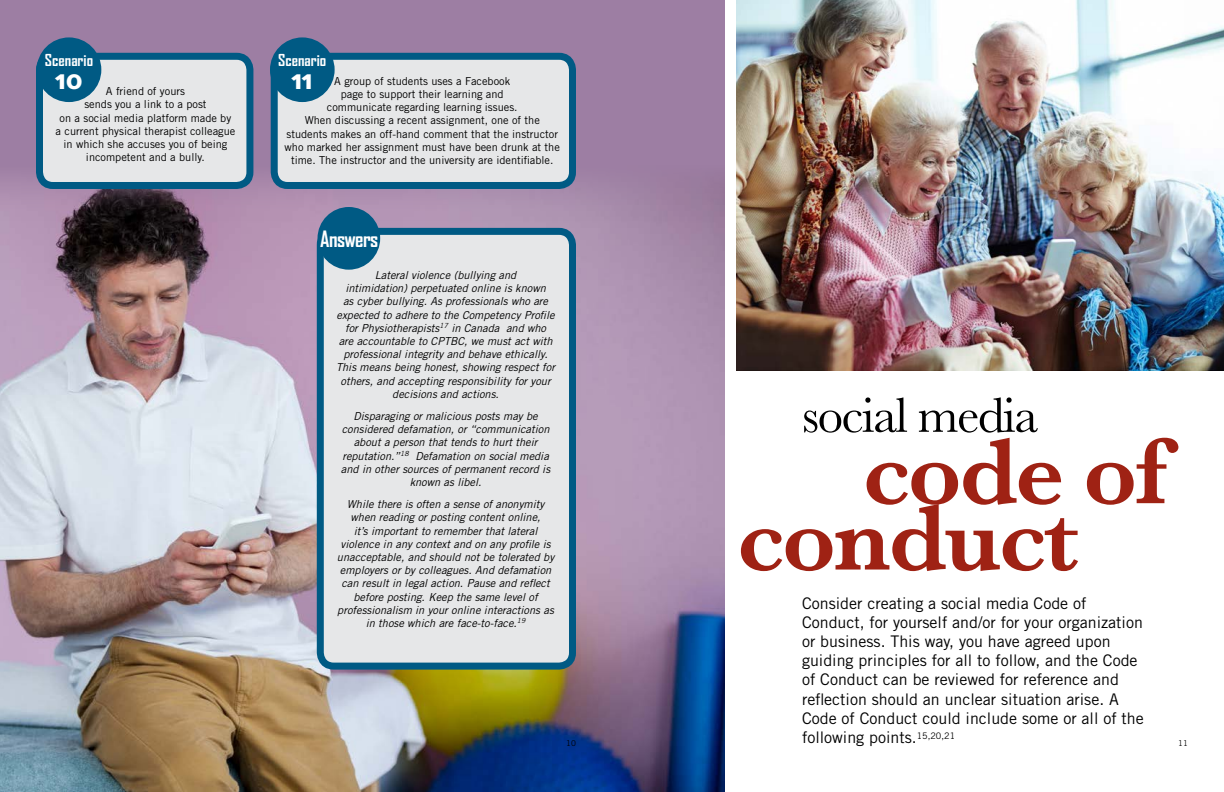
<style>
.page{position:relative;width:1224px;height:792px;background:#fff}
.page>*{position:absolute;margin:0;border:0;box-sizing:border-box;transform-origin:0 0}
.t1{font:600 97.1px "Baskerville";letter-spacing:-.03em;color:#9f2214}
.t2{font:51.1px "Baskerville";letter-spacing:-.03em;color:#000}
.t3{font:800 27.7px "Amb Newut Plain";color:#fff}
.t4{font:21.6px "Agency FB Bold";letter-spacing:-.03em;color:#fff}
.t5{font:16px/19.2px "Trade Gothic";color:#000}
.t6{font:15.8px "Agency FB Bold";color:#fff}
.t7{font:italic 11px/13.2px "Trade Gothic";color:#000;text-align:center}
.t8{font:11px/13.2px "Trade Gothic";color:#000;text-align:center}
.t9{font:8px "Trade Gothic";color:#000}
</style>
<div class="page">
<img style="left:0;top:220px;width:724px;height:572px">
<svg style="left:0;top:0;width:724px;height:220px;background:#9b7da0"></svg>
<div style="left:40px;top:56px;width:210px;height:129px;background:#e6e7e8;border-radius:14px"></div>
<div style="left:36px;top:53px;width:217px;height:136px;border:7px solid #005a84;border-radius:14px"></div>
<div style="left:274px;top:56px;width:298px;height:129px;background:#e6e7e8;border-radius:14px"></div>
<div style="left:271px;top:53px;width:305px;height:136px;border:7px solid #005a84;border-radius:14px"></div>
<div style="left:37px;top:37px;width:64px;height:65px;background:#005a84;border-radius:50%"></div>
<div style="left:270px;top:37px;width:65px;height:65px;background:#005a84;border-radius:50%"></div>
<div style="left:320px;top:231px;width:252px;height:435px;background:#e6e7e8;border-radius:14px"></div>
<div style="left:317px;top:228px;width:259px;height:442px;border:7px solid #005a84;border-radius:14px"></div>
<div style="left:318px;top:207px;width:62px;height:63px;background:#005a84;border-radius:50%"></div>
<img style="left:736px;top:0;width:488px;height:371px">
<h3 class="t6" style="left:45px;top:50px;width:50px">Scenario</h3>
<h3 class="t3" style="left:55px;top:67px;width:29px">10</h3>
<p class="t8" style="left:56px;top:84px;width:181px">A friend of yours<br>sends you a link to a post<br>on a social media platform made by a current physical therapist colleague in which she accuses you of being incompetent and a bully.</p>
<h3 class="t6" style="left:278px;top:50px;width:50px">Scenario</h3>
<h3 class="t3" style="left:292px;top:67px;width:23px">11</h3>
<p class="t8" style="left:285px;top:74px;width:277px">A group of students uses a Facebook<br>page to support their learning and<br>communicate regarding learning issues.<br>When discussing a recent assignment, one of the students makes an off-hand comment that the instructor who marked her assignment must have been drunk at the time. The instructor and the university are identifiable.</p>
<h3 class="t4" style="left:320px;top:225px;width:60px">Answers</h3>
<p class="t7" style="left:336px;top:268px;width:221px">Lateral violence (bullying and<br>intimidation) perpetuated online is known<br>as cyber bullying. As professionals who are expected to adhere to the Competency Profile for Physiotherapists<sup>17</sup> in Canada and who<br>are accountable to CPTBC, we must act with professional integrity and behave ethically.<br>This means being honest, showing respect for others, and accepting responsibility for your decisions and actions.</p>
<p class="t7" style="left:341px;top:409px;width:211px">Disparaging or malicious posts may be considered defamation, or “communication about a person that tends to hurt their reputation.”<sup>18</sup> Defamation on social media and in other sources of permanent record is known as libel.</p>
<p class="t7" style="left:337px;top:498px;width:219px">While there is often a sense of anonymity when reading or posting content online,<br>it’s important to remember that lateral violence in any context and on any profile is unacceptable, and should not be tolerated by employers or by colleagues. And defamation can result in legal action. Pause and reflect before posting. Keep the same level of professionalism in your online interactions as in those which are face-to-face.<sup>19</sup></p>
<h2 class="t2" style="left:802px;top:385px;width:238px">social media</h2>
<h1 class="t1" style="left:863px;top:415px;width:306px">code of</h1>
<h1 class="t1" style="left:737px;top:481px;width:343px">conduct</h1>
<p class="t5" style="left:802px;top:593px;width:343px">Consider creating a social media Code of Conduct, for yourself and/or for your organization or business. This way, you have agreed upon guiding principles for all to follow, and the Code of Conduct can be reviewed for reference and reflection should an unclear situation arise. A Code of Conduct could include some or all of the following points.<sup>15,20,21</sup></p>
<p class="t9" style="left:566px;top:739px;width:11px">10</p>
<p class="t9" style="left:1178px;top:739px;width:11px">11</p>
</div>
